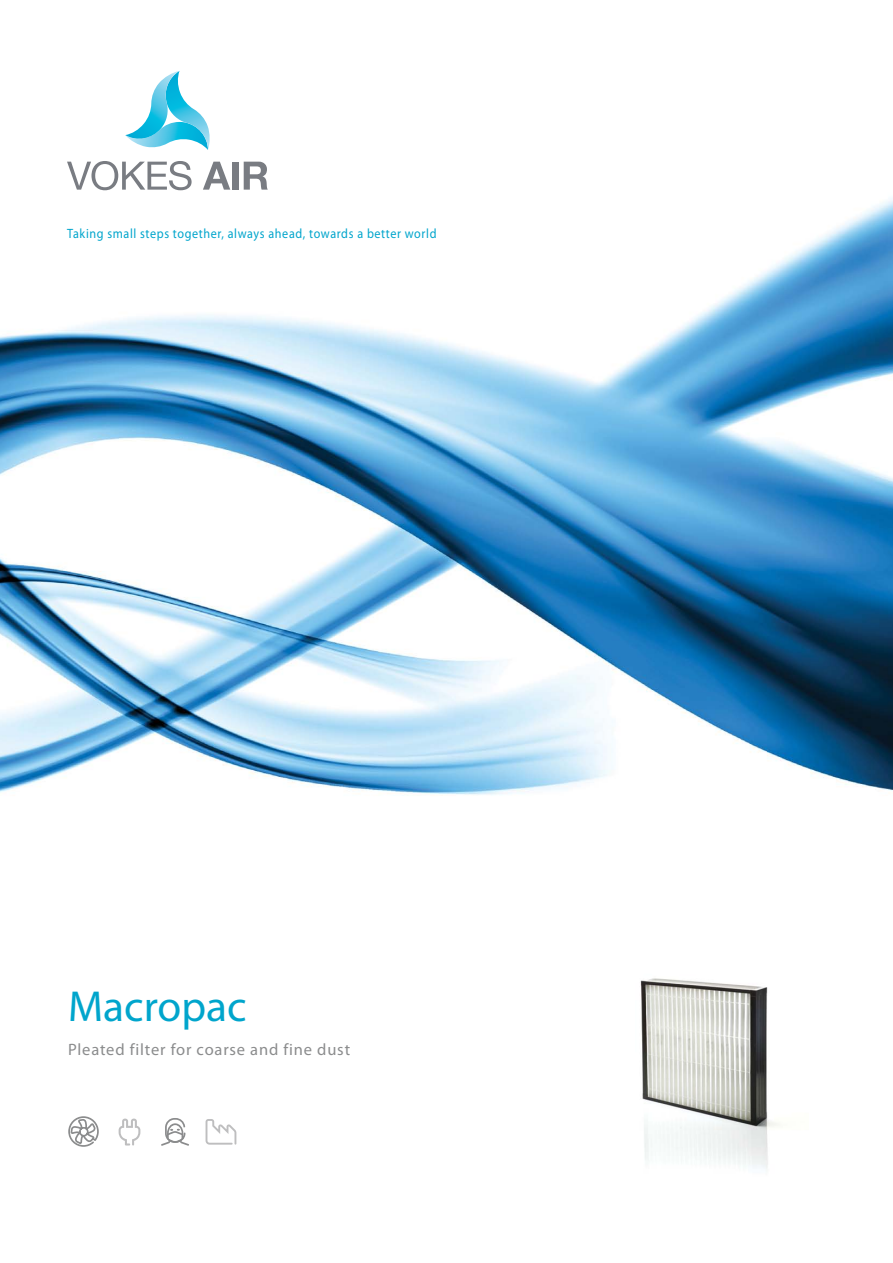
<style>
.page{position:relative;width:893px;height:1263px;background:#fff}
.page>*{position:absolute;margin:0;border:0;box-sizing:border-box;transform-origin:0 0}
.t1{font:43.5px "Myriad Pro";color:#00a5cc}
.t2{font:16.5px "Myriad Pro";letter-spacing:.05em;color:#8b8c8d}
.t3{font:13.5px "Myriad Pro";letter-spacing:.05em;color:#00a5cc;scale:.9 1}
</style>
<div class="page">
<img style="left:0;top:161px;width:893px;height:634px">
<svg style="left:206px;top:1119px;width:30px;height:26px"></svg>
<svg style="left:68px;top:1116px;width:31px;height:31px"></svg>
<svg style="left:119px;top:1118px;width:21px;height:28px"></svg>
<svg style="left:161px;top:1118px;width:28px;height:28px"></svg>
<svg style="left:125px;top:71px;width:85px;height:79px"></svg>
<svg style="left:67px;top:161px;width:125px;height:29px"></svg>
<svg style="left:203px;top:162px;width:27px;height:28px"></svg>
<div style="left:233px;top:162px;width:6px;height:28px;background:#797c82"></div>
<svg style="left:244px;top:162px;width:24px;height:28px"></svg>
<img style="left:640px;top:978px;width:140px;height:191px">
<p class="t3" style="left:67px;top:225px;width:412px">Taking small steps together, always ahead, towards a better world</p>
<h1 class="t1" style="left:68px;top:980px;width:180px">Macropac</h1>
<p class="t2" style="left:68px;top:1039px;width:284px">Pleated filter for coarse and fine dust</p>
</div>
